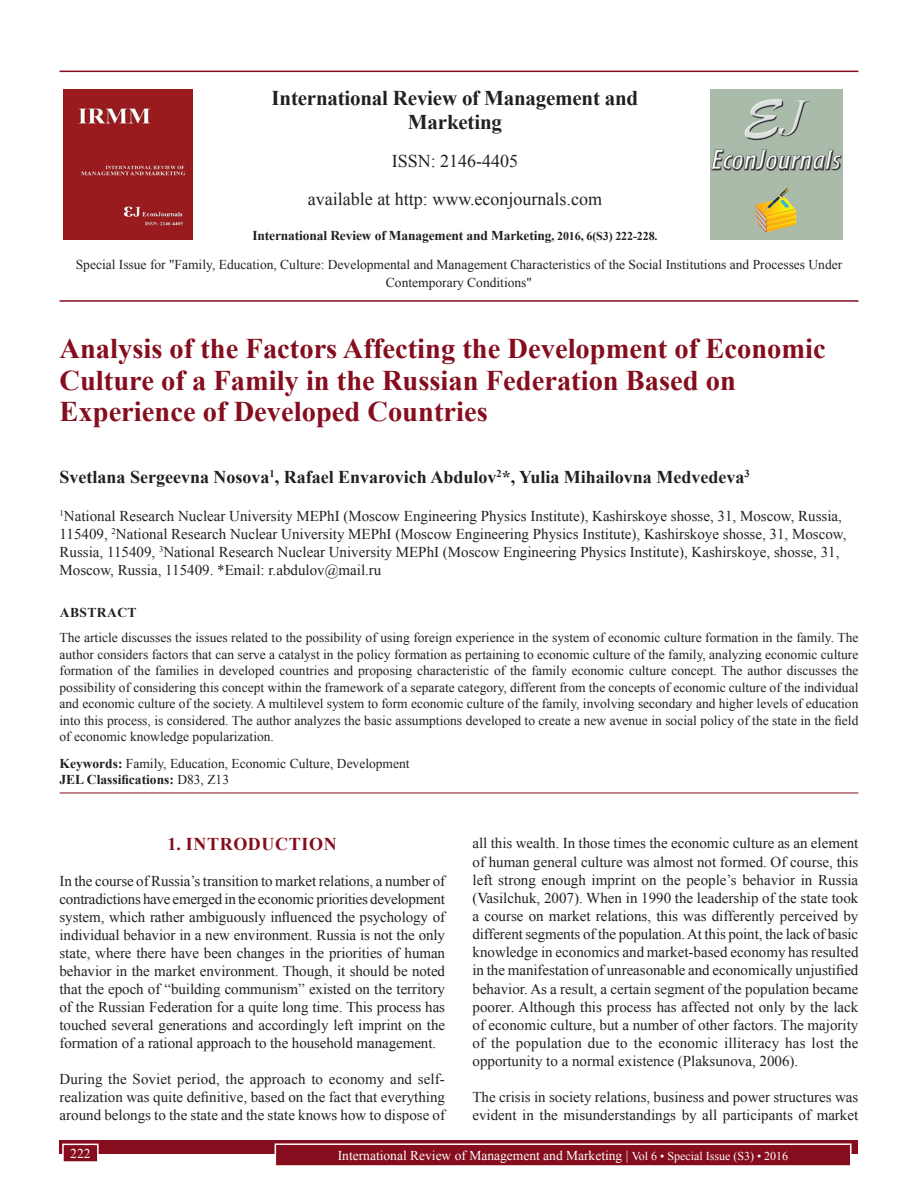
<style>
.page{position:relative;width:918px;height:1188px;background:#fff}
.page>*{position:absolute;margin:0;border:0;box-sizing:border-box;transform-origin:0 0}
.AT{font:700 28.5px/31.5px "Times New Roman";color:#850d1d}
.Issue_details{font:700 21px/24px "Times New Roman";letter-spacing:-.01em;color:#231f20;text-align:center}
.AU{font:700 18px "Times New Roman";color:#231f20}
.Issue_details-2{font:18px "Times New Roman";color:#231f20}
.t1{font:700 18px "Times New Roman";letter-spacing:.035em;color:#850d1d}
.TX{font:15px/18.1px "Times New Roman";color:#231f20;text-align:justify}
.AFF{font:15px/18px "Times New Roman";color:#231f20}
.ABS{font:13.5px/16.5px "Times New Roman";color:#231f20;text-align:center}
.KWD{font:13.5px/16.2px "Times New Roman";color:#231f20}
.Folio{font:13.5px "Times New Roman";color:#fff}
.Issue_details-3{font:700 13.5px "Times New Roman";letter-spacing:-.01em;color:#231f20}
.ABSH{font:700 13.5px "Times New Roman";letter-spacing:.035em;color:#231f20}
.s1{font-size:12px}
.s2{font-weight:700}
</style>
<div class="page">
<img style="left:711px;top:89px;width:132px;height:150px">
<div style="left:60px;top:1140px;width:798px;height:13px;background:#850d1d"></div>
<div style="left:275px;top:1144px;width:576px;height:22px;background:#850d1d"></div>
<div style="left:275px;top:1143px;width:577px;height:24px;border:2px solid #fff"></div>
<div style="left:63px;top:1144px;width:35px;height:18px;background:#850d1d"></div>
<div style="left:62px;top:1144px;width:37px;height:19px;border:2px solid #fff"></div>
<hr style="left:60px;top:71px;width:798px;height:1px;background:#850d1d">
<img style="left:64px;top:89px;width:129px;height:151px">
<hr style="left:60px;top:300px;width:798px;height:2px;background:#850d1d">
<hr style="left:60px;top:793px;width:798px;height:1px;background:#850d1d">
<p class="Issue_details" style="left:272px;top:85px;width:368px">International Review of Management and<br>Marketing</p>
<p class="Issue_details-2" style="left:392px;top:148px;width:128px">ISSN: 2146-4405</p>
<p class="Issue_details-2" style="left:308px;top:186px;width:296px">available at http: www.econjournals.com</p>
<p class="Issue_details-3" style="left:252px;top:226px;width:407px">International Review of Management and Marketing<span class="s1">, 2016, 6(S3) 222-228.</span></p>
<p class="ABS" style="left:76px;top:255px;width:768px;line-height:18px">Special Issue for "Family, Education, Culture: Developmental and Management Characteristics of the Social Institutions and Processes Under<br>Contemporary Conditions"</p>
<p class="AT" style="left:60px;top:332px;width:768px">Analysis of the Factors Affecting the Development of Economic<br>Culture of a Family in the Russian Federation Based on<br>Experience of Developed Countries</p>
<p class="AU" style="left:60px;top:464px;width:692px">Svetlana Sergeevna Nosova<sup>1</sup>, Rafael Envarovich Abdulov<sup>2</sup>*, Yulia Mihailovna Medvedeva<sup>3</sup></p>
<p class="AFF" style="left:60px;top:507px;width:788px"><sup>1</sup>National Research Nuclear University MEPhI (Moscow Engineering Physics Institute), Kashirskoye shosse, 31, Moscow, Russia, 115409, <sup>2</sup>National Research Nuclear University MEPhI (Moscow Engineering Physics Institute), Kashirskoye shosse, 31, Moscow, Russia, 115409, <sup>3</sup>National Research Nuclear University MEPhI (Moscow Engineering Physics Institute), Kashirskoye, shosse, 31, Moscow, Russia, 115409. *Email: r.abdulov@mail.ru</p>
<p class="ABSH" style="left:60px;top:603px;width:78px">ABSTRACT</p>
<p class="ABS" style="left:60px;top:629px;width:800px;text-align:justify">The article discusses the issues related to the possibility of using foreign experience in the system of economic culture formation in the family. The author considers factors that can serve a catalyst in the policy formation as pertaining to economic culture of the family, analyzing economic culture formation of the families in developed countries and proposing characteristic of the family economic culture concept. The author discusses the possibility of considering this concept within the framework of a separate category, different from the concepts of economic culture of the individual and economic culture of the society. A multilevel system to form economic culture of the family, involving secondary and higher levels of education into this process, is considered. The author analyzes the basic assumptions developed to create a new avenue in social policy of the state in the field of economic knowledge popularization.</p>
<p class="KWD" style="left:60px;top:755px;width:352px"><span class="s2">Keywords:</span> Family, Education, Economic Culture, Development<br><span class="s2">JEL Classifications:</span> D83, Z13</p>
<h1 class="t1" style="left:168px;top:831px;width:171px">1. INTRODUCTION</h1>
<p class="TX" style="left:60px;top:872px;width:387px">In the course of Russia’s transition to market relations, a number of contradictions have emerged in the economic priorities development system, which rather ambiguously influenced the psychology of individual behavior in a new environment. Russia is not the only state, where there have been changes in the priorities of human behavior in the market environment. Though, it should be noted that the epoch of “building communism” existed on the territory of the Russian Federation for a quite long time. This process has touched several generations and accordingly left imprint on the formation of a rational approach to the household management.</p>
<p class="TX" style="left:60px;top:1070px;width:387px">During the Soviet period, the approach to economy and self&shy;realization was quite definitive, based on the fact that everything around belongs to the state and the state knows how to dispose of</p>
<p class="TX" style="left:472px;top:834px;width:388px">all this wealth. In those times the economic culture as an element of human general culture was almost not formed. Of course, this left strong enough imprint on the people’s behavior in Russia (Vasilchuk, 2007). When in 1990 the leadership of the state took a course on market relations, this was differently perceived by different segments of the population. At this point, the lack of basic knowledge in economics and market-based economy has resulted in the manifestation of unreasonable and economically unjustified behavior. As a result, a certain segment of the population became poorer. Although this process has affected not only by the lack of economic culture, but a number of other factors. The majority of the population due to the economic illiteracy has lost the opportunity to a normal existence (Plaksunova, 2006).</p>
<p class="TX" style="left:472px;top:1088px;width:387px">The crisis in society relations, business and power structures was evident in the misunderstandings by all participants of market</p>
<p class="Folio" style="left:70px;top:1144px;width:22px">222</p>
<p class="Folio" style="left:338px;top:1146px;width:452px">International Review of Management and Marketing | <span class="s1">Vol 6 • Special Issue (S3) • 2016</span></p>
</div>
